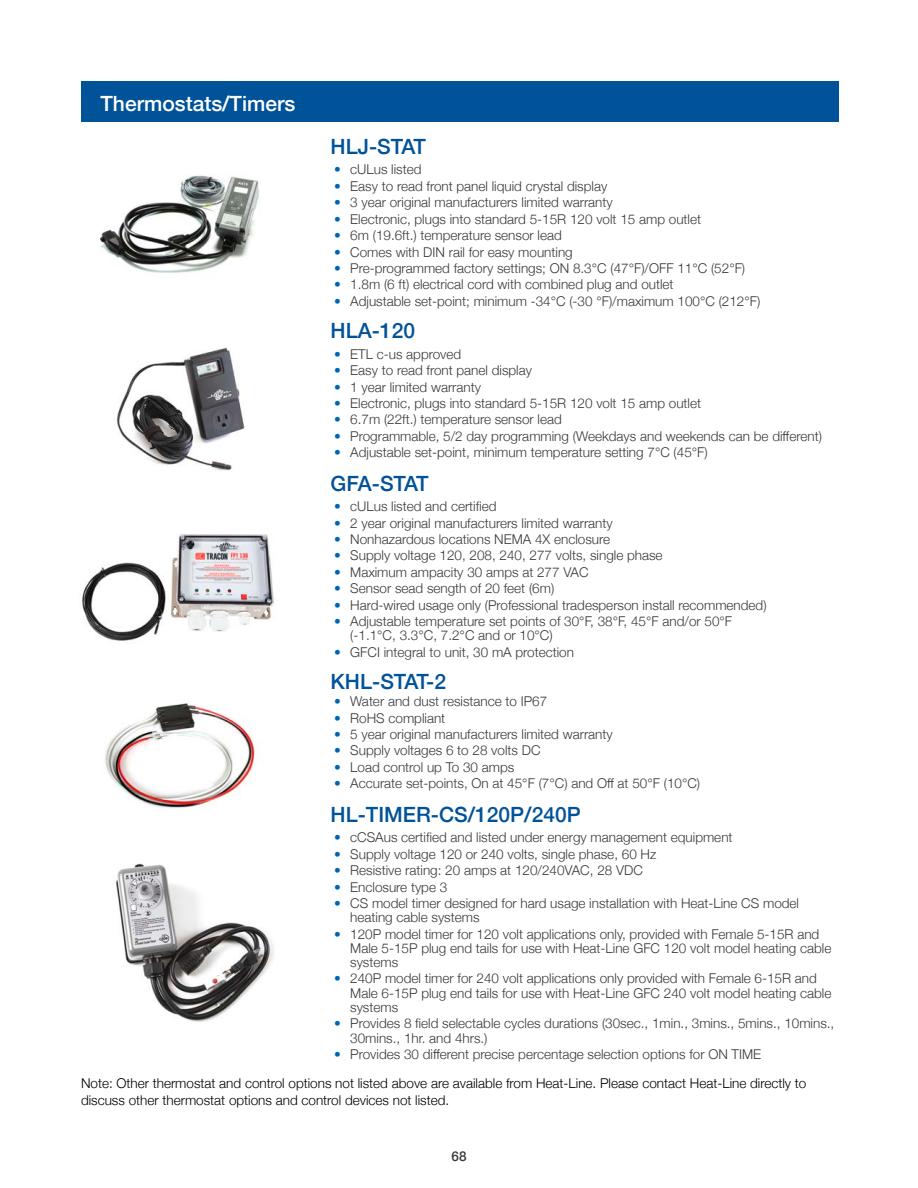
<style>
.page{position:relative;width:918px;height:1188px;background:#fff}
.page>*{position:absolute;margin:0;border:0;box-sizing:border-box;transform-origin:0 0}
.Features_Sub-title{font:500 21px "Helvetica Neue";color:#005299}
.Secondary_Page_Header{font:500 21px "Helvetica Neue";color:#fff}
.t1{font:300 13.5px/14.2px "Helvetica Neue";color:#393939}
.Features_Bullets{font:300 13.5px/16.5px "Helvetica Neue";color:#000}
.t2{font:500 13.5px "Helvetica Neue";color:#393939}
.s1{color:#0065b0}
</style>
<div class="page">
<div style="left:81px;top:81px;width:757px;height:41px;background:#005299"></div>
<img style="left:116px;top:347px;width:129px;height:124px">
<img style="left:100px;top:175px;width:159px;height:98px">
<img style="left:82px;top:534px;width:192px;height:107px">
<img style="left:105px;top:703px;width:158px;height:106px">
<img style="left:116px;top:863px;width:158px;height:159px">
<p class="Secondary_Page_Header" style="left:100px;top:87px;width:196px">Thermostats/Timers</p>
<p class="Features_Sub-title" style="left:331px;top:130px;width:97px">HLJ-STAT</p>
<p class="t1" style="left:334px;top:162px;width:89px"><span class="s1">•</span> cULus listed</p>
<p class="t1" style="left:334px;top:178px;width:275px"><span class="s1">•</span> Easy to read front panel liquid crystal display</p>
<p class="t1" style="left:334px;top:194px;width:280px"><span class="s1">•</span> 3 year original manufacturers limited warranty</p>
<p class="t1" style="left:334px;top:211px;width:369px"><span class="s1">•</span> Electronic, plugs into standard 5-15R 120 volt 15 amp outlet</p>
<p class="t1" style="left:334px;top:227px;width:229px"><span class="s1">•</span> 6m (19.6ft.) temperature sensor lead</p>
<p class="t1" style="left:334px;top:244px;width:240px"><span class="s1">•</span> Comes with DIN rail for easy mounting</p>
<p class="t1" style="left:334px;top:260px;width:413px"><span class="s1">•</span> Pre-programmed factory settings; ON 8.3°C (47°F)/OFF 11°C (52°F)</p>
<p class="t1" style="left:334px;top:276px;width:341px"><span class="s1">•</span> 1.8m (6 ft) electrical cord with combined plug and outlet</p>
<p class="t1" style="left:334px;top:293px;width:428px"><span class="s1">•</span> Adjustable set-point; minimum -34°C (-30 °F)/maximum 100°C (212°F)</p>
<p class="Features_Sub-title" style="left:331px;top:313px;width:86px">HLA-120</p>
<p class="t1" style="left:334px;top:346px;width:129px"><span class="s1">•</span> ETL c-us approved</p>
<p class="t1" style="left:334px;top:362px;width:200px"><span class="s1">•</span> Easy to read front panel display</p>
<p class="t1" style="left:334px;top:379px;width:148px"><span class="s1">•</span> 1 year limited warranty</p>
<p class="t1" style="left:334px;top:395px;width:369px"><span class="s1">•</span> Electronic, plugs into standard 5-15R 120 volt 15 amp outlet</p>
<p class="t1" style="left:334px;top:412px;width:229px"><span class="s1">•</span> 6.7m (22ft.) temperature sensor lead</p>
<p class="t1" style="left:334px;top:428px;width:489px"><span class="s1">•</span> Programmable, 5/2 day programming (Weekdays and weekends can be different)</p>
<p class="t1" style="left:334px;top:444px;width:375px"><span class="s1">•</span> Adjustable set-point, minimum temperature setting 7°C (45°F)</p>
<p class="Features_Sub-title" style="left:331px;top:467px;width:100px">GFA-STAT</p>
<p class="t1" style="left:334px;top:498px;width:164px"><span class="s1">•</span> cULus listed and certified</p>
<p class="t1" style="left:334px;top:515px;width:280px"><span class="s1">•</span> 2 year original manufacturers limited warranty</p>
<p class="t1" style="left:334px;top:531px;width:278px"><span class="s1">•</span> Nonhazardous locations NEMA 4X enclosure</p>
<p class="t1" style="left:334px;top:548px;width:330px"><span class="s1">•</span> Supply voltage 120, 208, 240, 277 volts, single phase</p>
<p class="t1" style="left:334px;top:564px;width:256px"><span class="s1">•</span> Maximum ampacity 30 amps at 277 VAC</p>
<p class="t1" style="left:334px;top:580px;width:222px"><span class="s1">•</span> Sensor sead sength of 20 feet (6m)</p>
<p class="t1" style="left:334px;top:597px;width:434px"><span class="s1">•</span> Hard-wired usage only (Professional tradesperson install recommended)</p>
<p class="t1" style="left:350px;top:613px;width:383px;text-indent:-16px"><span class="s1">•</span> Adjustable temperature set points of 30°F, 38°F, 45°F and/or 50°F (-1.1°C, 3.3°C, 7.2°C and or 10°C)</p>
<p class="t1" style="left:334px;top:644px;width:242px"><span class="s1">•</span> GFCI integral to unit, 30 mA protection</p>
<p class="t1" style="left:334px;top:693px;width:215px"><span class="s1">•</span> Water and dust resistance to IP67</p>
<p class="t1" style="left:334px;top:710px;width:113px"><span class="s1">•</span> RoHS compliant</p>
<p class="t1" style="left:334px;top:726px;width:280px"><span class="s1">•</span> 5 year original manufacturers limited warranty</p>
<p class="t1" style="left:334px;top:743px;width:208px"><span class="s1">•</span> Supply voltages 6 to 28 volts DC</p>
<p class="t1" style="left:334px;top:759px;width:182px"><span class="s1">•</span> Load control up To 30 amps</p>
<p class="t1" style="left:334px;top:775px;width:368px"><span class="s1">•</span> Accurate set-points, On at 45°F (7°C) and Off at 50°F (10°C)</p>
<p class="Features_Sub-title" style="left:331px;top:664px;width:117px">KHL-STAT-2</p>
<p class="Features_Sub-title" style="left:331px;top:798px;width:252px">HL-TIMER-CS/120P/240P</p>
<p class="t1" style="left:334px;top:829px;width:400px"><span class="s1">•</span> cCSAus certified and listed under energy management equipment</p>
<p class="t1" style="left:334px;top:846px;width:324px"><span class="s1">•</span> Supply voltage 120 or 240 volts, single phase, 60 Hz</p>
<p class="t1" style="left:334px;top:862px;width:310px"><span class="s1">•</span> Resistive rating: 20 amps at 120/240VAC, 28 VDC</p>
<p class="t1" style="left:334px;top:879px;width:115px"><span class="s1">•</span> Enclosure type 3</p>
<p class="t1" style="left:350px;top:895px;width:450px;text-indent:-16px"><span class="s1">•</span> CS model timer designed for hard usage installation with Heat-Line CS model heating cable systems</p>
<p class="t1" style="left:350px;top:926px;width:483px;text-indent:-16px"><span class="s1">•</span> 120P model timer for 120 volt applications only, provided with Female 5-15R and<br>Male 5-15P plug end tails for use with Heat-Line GFC 120 volt model heating cable systems</p>
<p class="t1" style="left:350px;top:971px;width:483px;text-indent:-16px"><span class="s1">•</span> 240P model timer for 240 volt applications only provided with Female 6-15R and<br>Male 6-15P plug end tails for use with Heat-Line GFC 240 volt model heating cable systems</p>
<p class="t1" style="left:350px;top:1015px;width:486px;text-indent:-16px"><span class="s1">•</span> Provides 8 field selectable cycles durations (30sec., 1min., 3mins., 5mins., 10mins.,<br>30mins., 1hr. and 4hrs.)</p>
<p class="t1" style="left:334px;top:1046px;width:429px"><span class="s1">•</span> Provides 30 different precise percentage selection options for ON TIME</p>
<p class="Features_Bullets" style="left:81px;top:1074px;width:727px">Note: Other thermostat and control options not listed above are available from Heat-Line. Please contact Heat-Line directly to discuss other thermostat options and control devices not listed.</p>
<p class="t2" style="left:451px;top:1145px;width:17px">68</p>
</div>
